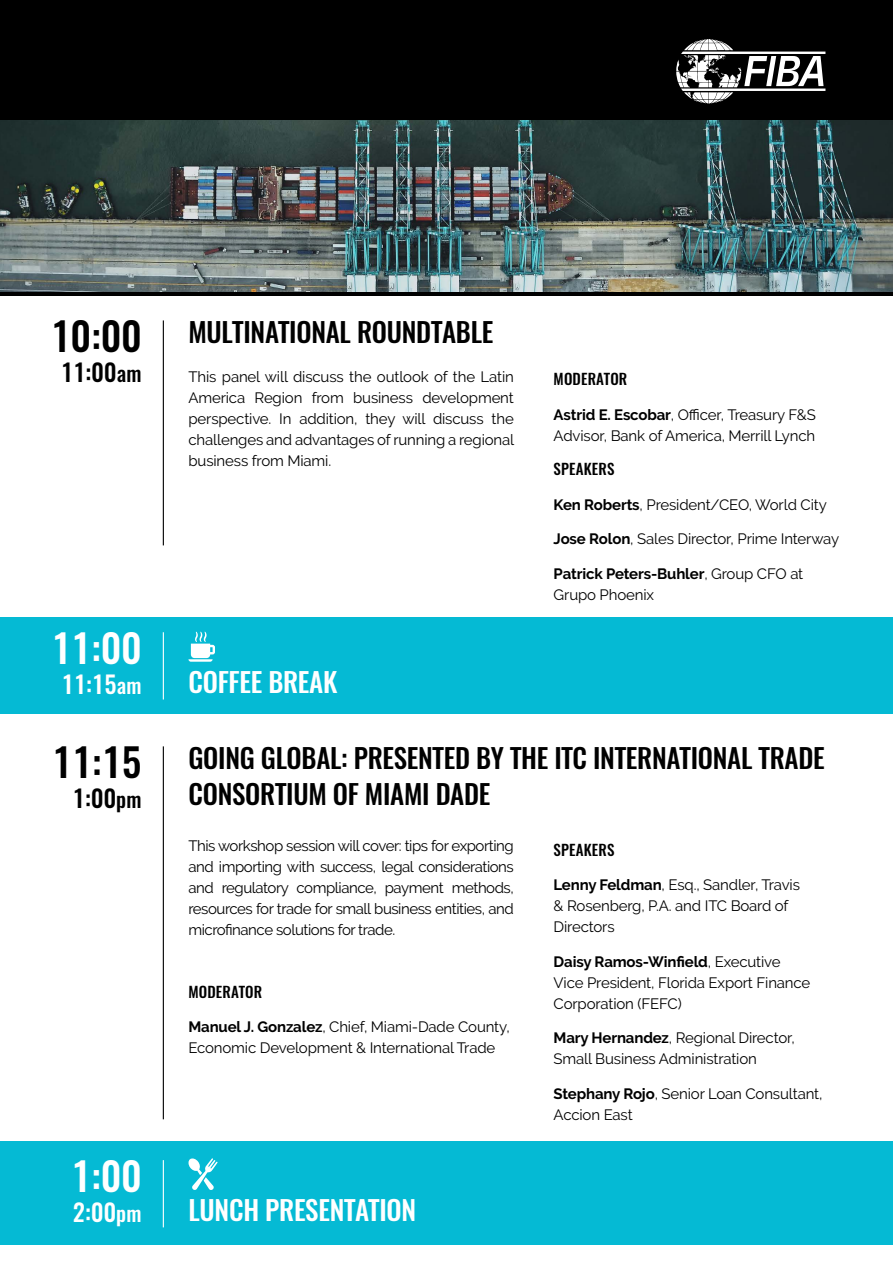
<style>
.page{position:relative;width:893px;height:1263px;background:#fff}
.page>*{position:absolute;margin:0;border:0;box-sizing:border-box;transform-origin:0 0}
.t1{font:500 39px "Oswald";letter-spacing:.01em;color:#000}
.t2{font:500 39px "Oswald";color:#fff}
.t3{font:500 27px/36px "Oswald";letter-spacing:-.01em;color:#000}
.t4{font:500 27px "Oswald";letter-spacing:-.01em;color:#fff}
.t5{font:500 24px "Oswald";color:#000}
.t6{font:500 24px "Oswald";color:#fff}
.t7{font:15px/21px "Raleway";letter-spacing:-.01em;color:#000}
.t8{font:500 15px "Oswald";letter-spacing:.01em;color:#000}
.s1{font-size:21px}
.s2{font-weight:700}
</style>
<div class="page">
<div style="left:0;top:0;width:893px;height:296px;background:#000"></div>
<div style="left:0;top:1141px;width:893px;height:104px;background:#05bad4"></div>
<div style="left:0;top:617px;width:893px;height:96px;background:#05bad4"></div>
<hr style="left:163px;top:746px;width:1px;height:373px;background:#000">
<hr style="left:163px;top:1160px;width:1px;height:67px;background:#fff">
<hr style="left:163px;top:632px;width:1px;height:67px;background:#fff">
<svg style="left:188px;top:632px;width:27px;height:30px"></svg>
<hr style="left:163px;top:320px;width:1px;height:225px;background:#000">
<svg style="left:676px;top:39px;width:149px;height:65px"></svg>
<svg style="left:188px;top:1158px;width:30px;height:32px"></svg>
<img style="left:0;top:121px;width:893px;height:170px">
<h1 class="t1" style="left:51px;top:316px;width:92px">10:00</h1>
<h3 class="t5" style="left:61px;top:360px;width:82px">11:00<span class="s1">am</span></h3>
<h2 class="t3" style="left:188px;top:316px;width:306px">MULTINATIONAL ROUNDTABLE</h2>
<p class="t7" style="left:188px;top:366px;width:327px;text-align:justify">This panel will discuss the outlook of the Latin America Region from business development perspective. In addition, they will discuss the challenges and advantages of running a regional business from Miami.</p>
<p class="t8" style="left:554px;top:371px;width:75px">MODERATOR</p>
<p class="t7" style="left:554px;top:404px;width:264px"><span class="s2">Astrid E. Escobar</span>, Officer, Treasury F&amp;S<br>Advisor, Bank of America, Merrill Lynch</p>
<p class="t8" style="left:554px;top:461px;width:62px">SPEAKERS</p>
<p class="t7" style="left:554px;top:494px;width:275px"><span class="s2">Ken Roberts</span>, President/CEO, World City</p>
<p class="t7" style="left:554px;top:528px;width:287px"><span class="s2">Jose Rolon</span>, Sales Director, Prime Interway</p>
<p class="t7" style="left:554px;top:563px;width:251px"><span class="s2">Patrick Peters-Buhler</span>, Group CFO at<br>Grupo Phoenix</p>
<h1 class="t2" style="left:52px;top:628px;width:91px">11:00</h1>
<h3 class="t6" style="left:62px;top:672px;width:81px">11:15<span class="s1">am</span></h3>
<h2 class="t4" style="left:188px;top:668px;width:150px">COFFEE BREAK</h2>
<h1 class="t1" style="left:53px;top:742px;width:90px">11:15</h1>
<h3 class="t5" style="left:73px;top:786px;width:70px">1:00<span class="s1">pm</span></h3>
<h2 class="t3" style="left:188px;top:742px;width:638px">GOING GLOBAL: PRESENTED BY THE ITC INTERNATIONAL TRADE<br>CONSORTIUM OF MIAMI DADE</h2>
<p class="t7" style="left:188px;top:835px;width:327px;text-align:justify">This workshop session will cover: tips for exporting and importing with success, legal considerations and regulatory compliance, payment methods, resources for trade for small business entities, and microfinance solutions for trade.</p>
<p class="t8" style="left:188px;top:984px;width:75px">MODERATOR</p>
<p class="t7" style="left:188px;top:1016px;width:323px"><span class="s2">Manuel J. Gonzalez</span>, Chief, Miami-Dade County,<br>Economic Development &amp; International Trade</p>
<p class="t8" style="left:554px;top:842px;width:62px">SPEAKERS</p>
<p class="t7" style="left:554px;top:874px;width:248px"><span class="s2">Lenny Feldman</span>, Esq., Sandler, Travis &amp; Rosenberg, P.A. and ITC Board of<br>Directors</p>
<p class="t7" style="left:554px;top:951px;width:258px"><span class="s2">Daisy Ramos-Winfield</span>, Executive<br>Vice President, Florida Export Finance<br>Corporation (FEFC)</p>
<p class="t7" style="left:554px;top:1027px;width:243px"><span class="s2">Mary Hernandez</span>, Regional Director,<br>Small Business Administration</p>
<p class="t7" style="left:554px;top:1083px;width:270px"><span class="s2">Stephany Rojo</span>, Senior Loan Consultant,<br>Accion East</p>
<h1 class="t2" style="left:72px;top:1155px;width:72px">1:00</h1>
<h3 class="t6" style="left:73px;top:1199px;width:70px">2:00<span class="s1">pm</span></h3>
<h2 class="t4" style="left:188px;top:1195px;width:229px">LUNCH PRESENTATION</h2>
</div>
